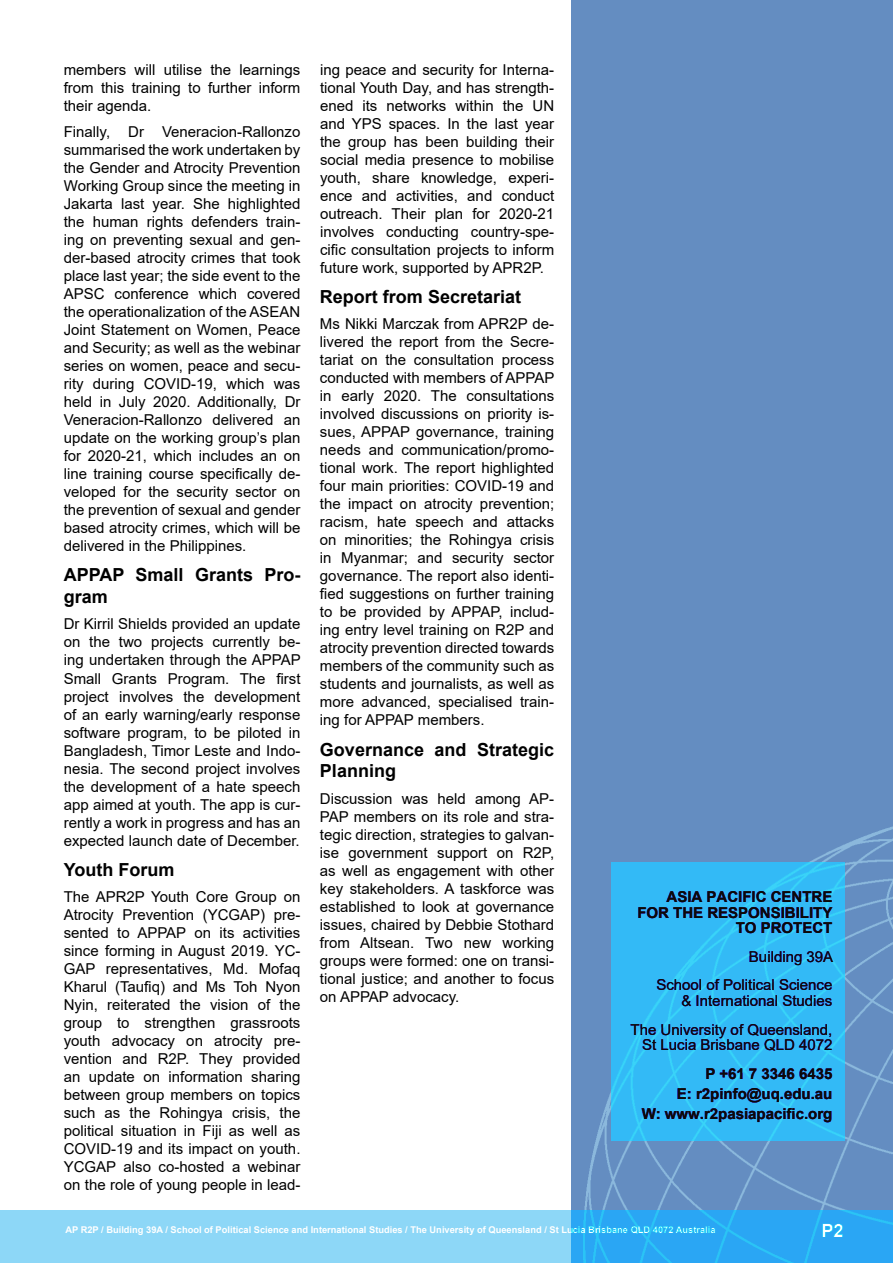
<style>
.page{position:relative;width:893px;height:1263px;background:#fff}
.page>*{position:absolute;margin:0;border:0;box-sizing:border-box;transform-origin:0 0}
.t1{font:700 18.3px "Arial";color:#fff}
.Introduction{font:700 18px/21.6px "Arial";color:#000}
.Introduction-2{font:15px/18px "Arial";color:#000;text-align:justify}
.t2{font:15px/15.8px "Arial";color:#231f20;text-align:right}
.t3{font:700 15px/15.8px "Arial";color:#231f20;text-align:right}
.t4{font:700 9.3px "Arial";color:#fff}
</style>
<div class="page">
<div style="left:0;top:1210px;width:893px;height:53px;background:#8dd7f7"></div>
<div style="left:571px;top:0;width:322px;height:1263px;background:#648dc1"></div>
<img style="left:584px;top:826px;width:309px;height:437px">
<p class="Introduction-2" style="left:320px;top:60px;width:236px">ing peace and security for Interna&shy;tional Youth Day, and has strength&shy;ened its networks within the UN and YPS spaces. In the last year the group has been building their social media presence to mobilise youth, share knowledge, experi&shy;ence and activities, and conduct outreach. Their plan for 2020-21 involves conducting country-spe&shy;cific consultation projects to inform future work, supported by APR2P.</p>
<p class="Introduction" style="left:320px;top:286px;width:203px">Report from Secretariat</p>
<p class="Introduction-2" style="left:320px;top:315px;width:236px">Ms Nikki Marczak from APR2P de&shy;livered the report from the Secre&shy;tariat on the consultation process conducted with members of APPAP in early 2020. The consultations involved discussions on priority is&shy;sues, APPAP governance, training needs and communication/promo&shy;tional work. The report highlighted four main priorities: COVID-19 and the impact on atrocity prevention; racism, hate speech and attacks on minorities; the Rohingya crisis in Myanmar; and security sector governance. The report also identi&shy;fied suggestions on further training to be provided by APPAP, includ&shy;ing entry level training on R2P and atrocity prevention directed towards members of the community such as students and journalists, as well as more advanced, specialised train&shy;ing for APPAP members.</p>
<p class="Introduction" style="left:320px;top:738px;width:236px">Governance and Strategic<br>Planning</p>
<p class="Introduction-2" style="left:320px;top:789px;width:236px">Discussion was held among AP-PAP members on its role and stra&shy;tegic direction, strategies to galvan&shy;ise government support on R2P, as well as engagement with other key stakeholders. A taskforce was established to look at governance issues, chaired by Debbie Stothard from Altsean. Two new working groups were formed: one on transi&shy;tional justice; and another to focus on APPAP advocacy.</p>
<p class="Introduction-2" style="left:64px;top:60px;width:238px">members will utilise the learnings from this training to further inform their agenda.</p>
<p class="Introduction-2" style="left:64px;top:123px;width:238px">Finally, Dr Veneracion-Rallonzo summarised the work undertaken by the Gender and Atrocity Prevention Working Group since the meeting in Jakarta last year. She highlighted the human rights defenders train&shy;ing on preventing sexual and gen&shy;der-based atrocity crimes that took place last year; the side event to the APSC conference which covered the operationalization of the ASEAN Joint Statement on Women, Peace and Security; as well as the webinar series on women, peace and secu&shy;rity during COVID-19, which was held in July 2020. Additionally, Dr Veneracion-Rallonzo delivered an update on the working group’s plan for 2020-21, which includes an on line training course specifically de&shy;veloped for the security sector on the prevention of sexual and gender based atrocity crimes, which will be delivered in the Philippines.</p>
<p class="Introduction" style="left:64px;top:564px;width:238px">APPAP Small Grants Pro&shy;gram</p>
<p class="Introduction-2" style="left:64px;top:615px;width:238px">Dr Kirril Shields provided an update on the two projects currently be&shy;ing undertaken through the APPAP Small Grants Program. The first project involves the development of an early warning/early response software program, to be piloted in Bangladesh, Timor Leste and Indo&shy;nesia. The second project involves the development of a hate speech app aimed at youth. The app is cur&shy;rently a work in progress and has an expected launch date of December.</p>
<p class="Introduction" style="left:64px;top:859px;width:112px">Youth Forum</p>
<p class="Introduction-2" style="left:64px;top:888px;width:238px">The APR2P Youth Core Group on Atrocity Prevention (YCGAP) pre&shy;sented to APPAP on its activities since forming in August 2019. YC-GAP representatives, Md. Mofaq Kharul (Taufiq) and Ms Toh Nyon Nyin, reiterated the vision of the group to strengthen grassroots youth advocacy on atrocity pre&shy;vention and R2P. They provided an update on information sharing between group members on topics such as the Rohingya crisis, the political situation in Fiji as well as COVID-19 and its impact on youth.<br>YCGAP also co-hosted a webinar on the role of young people in lead-</p>
<p class="t4" style="left:65px;top:1223px;width:652px">AP R2P / Building 39A / School of Political Science and International Studies / The University of Queensland / St Lucia Brisbane QLD 4072 Australia</p>
<p class="t1" style="left:821px;top:1218px;width:24px">P2</p>
<p class="t3" style="left:637px;top:889px;width:197px">ASIA PACIFIC CENTRE<br>FOR THE RESPONSIBILITY<br>TO PROTECT</p>
<p class="t2" style="left:749px;top:948px;width:86px">Building 39A</p>
<p class="t2" style="left:656px;top:977px;width:177px">School of Political Science &amp; International Studies</p>
<p class="t2" style="left:631px;top:1021px;width:203px">The University of Queensland,<br>St Lucia Brisbane QLD 4072</p>
<p class="t3" style="left:705px;top:1066px;width:128px">P +61 7 3346 6435</p>
<p class="t3" style="left:677px;top:1086px;width:157px">E: r2pinfo@uq.edu.au</p>
<p class="t3" style="left:642px;top:1106px;width:192px">W: www.r2pasiapacific.org</p>
</div>
